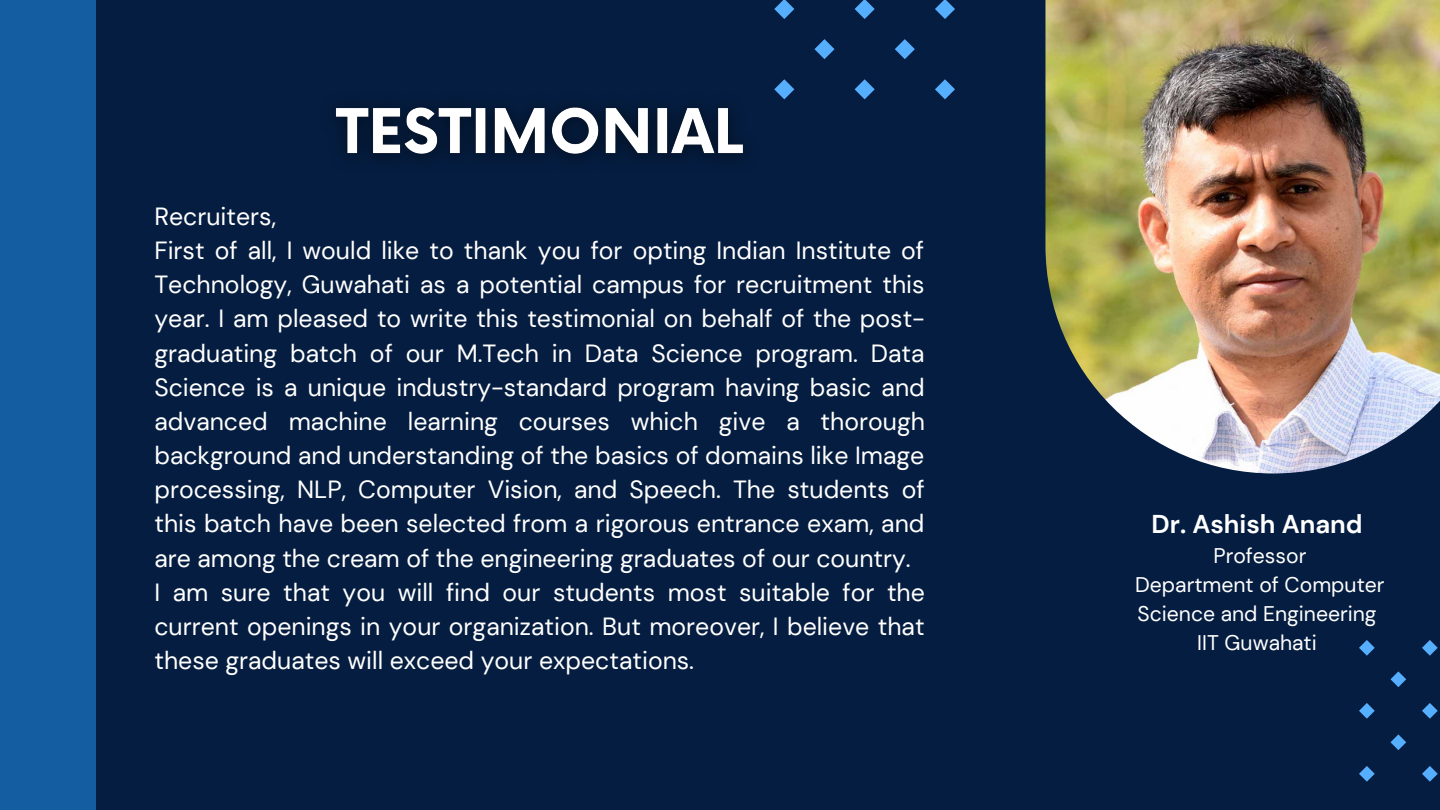
<style>
.page{position:relative;width:1440px;height:810px;background:#051d40}
.page>*{position:absolute;margin:0;border:0;box-sizing:border-box;transform-origin:0 0}
.t1{font:700 25.7px "DM Sans";color:#fff}
.t2{font:24.8px/34.2px "DM Sans";color:#fff;text-align:justify}
.t3{font:21.2px/29px "DM Sans";color:#fff}
</style>
<div class="page">
<img style="left:1045px;top:0;width:395px;height:473px">
<svg style="left:1359px;top:640px;width:16px;height:16px"></svg>
<svg style="left:1359px;top:703px;width:16px;height:16px"></svg>
<svg style="left:1359px;top:766px;width:16px;height:16px"></svg>
<svg style="left:1390px;top:671px;width:16px;height:16px"></svg>
<svg style="left:1390px;top:734px;width:16px;height:16px"></svg>
<svg style="left:1422px;top:640px;width:16px;height:16px"></svg>
<svg style="left:1422px;top:703px;width:16px;height:16px"></svg>
<svg style="left:1422px;top:766px;width:16px;height:16px"></svg>
<svg style="left:774px;top:0;width:20px;height:19px"></svg>
<svg style="left:774px;top:79px;width:20px;height:20px"></svg>
<svg style="left:814px;top:39px;width:21px;height:20px"></svg>
<svg style="left:855px;top:0;width:20px;height:19px"></svg>
<svg style="left:855px;top:79px;width:20px;height:20px"></svg>
<svg style="left:895px;top:39px;width:20px;height:20px"></svg>
<svg style="left:935px;top:0;width:20px;height:19px"></svg>
<svg style="left:935px;top:79px;width:20px;height:20px"></svg>
<div style="left:0;top:0;width:96px;height:810px;background:#145da0"></div>
<img style="left:336px;top:107px;width:407px;height:51px">
<p class="t2" style="left:154px;top:199px;width:123px">Recruiters,</p>
<p class="t2" style="left:154px;top:233px;width:772px">First of all, I would like to thank you for opting Indian Institute of Technology, Guwahati as a potential campus for recruitment this year. I am pleased to write this testimonial on behalf of the post&shy;graduating batch of our M.Tech in Data Science program. Data Science is a unique industry-standard program having basic and advanced machine learning courses which give a thorough background and understanding of the basics of domains like Image processing, NLP, Computer Vision, and Speech. The students of this batch have been selected from a rigorous entrance exam, and are among the cream of the engineering graduates of our country.</p>
<p class="t2" style="left:154px;top:575px;width:772px">I am sure that you will find our students most suitable for the current openings in your organization. But moreover, I believe that these graduates will exceed your expectations.</p>
<p class="t1" style="left:1152px;top:507px;width:213px">Dr. Ashish Anand</p>
<p class="t3" style="left:1213px;top:542px;width:94px">Professor</p>
<p class="t3" style="left:1135px;top:571px;width:251px">Department of Computer<br>Science and Engineering</p>
<p class="t3" style="left:1197px;top:629px;width:121px">IIT Guwahati</p>
</div>
